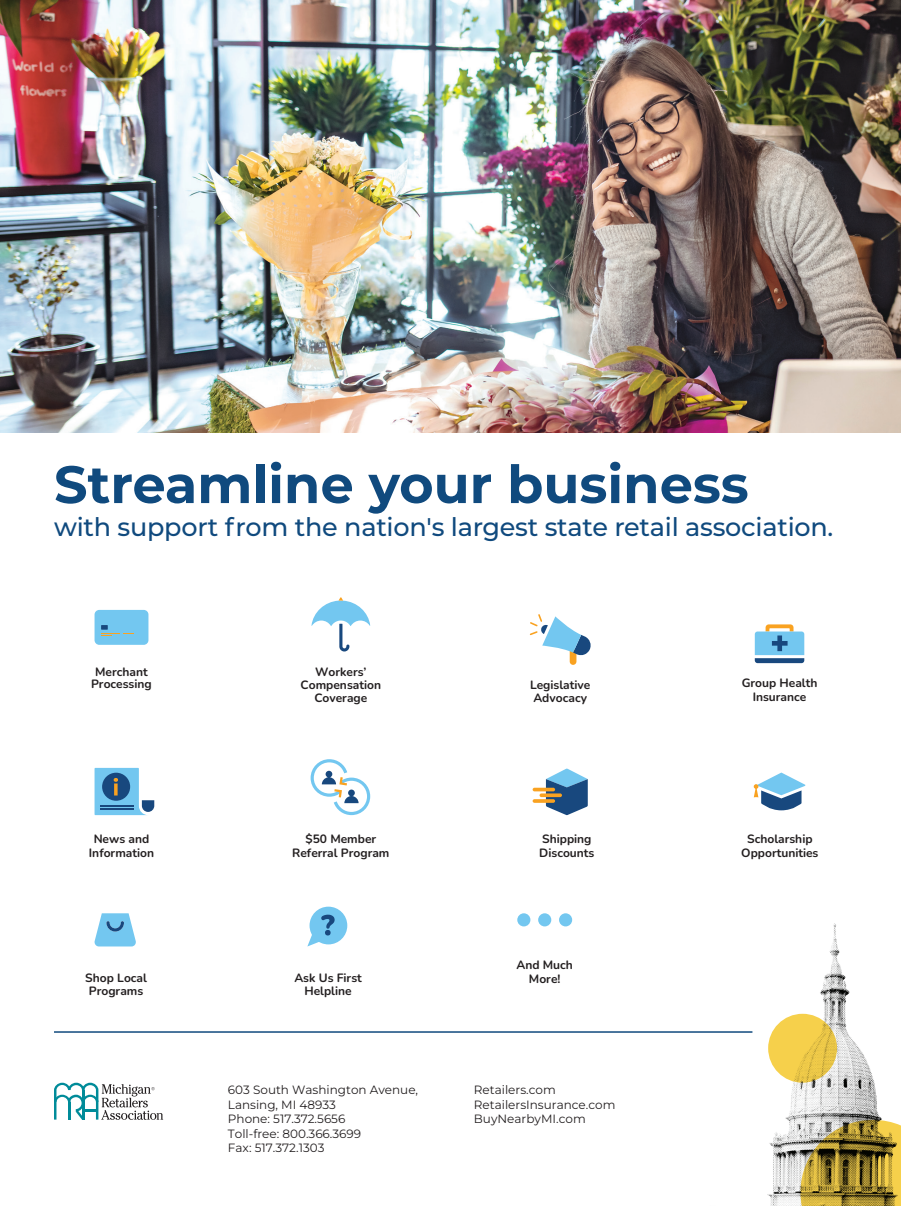
<style>
.page{position:relative;width:901px;height:1206px;background:#fff}
.page>*{position:absolute;margin:0;border:0;box-sizing:border-box;transform-origin:0 0}
.t1{font:700 52.5px "Montserrat";color:#104a7e}
.t2{font:500 25.5px "Montserrat";letter-spacing:-.01em;color:#104a7e}
.t3{font:200 12px/13.4px "Nunito";color:#231f20;text-align:center}
.t4{font:100 12px/14.4px "Montserrat";color:#231f20}
</style>
<div class="page">
<img style="left:0;top:0;width:901px;height:432px">
<svg style="left:546px;top:768px;width:42px;height:47px"></svg>
<svg style="left:532px;top:787px;width:23px;height:4px"></svg>
<svg style="left:539px;top:793px;width:23px;height:4px"></svg>
<hr style="left:532px;top:799px;width:23px;height:3px;background:#f9a221;border-radius:2px">
<svg style="left:754px;top:772px;width:51px;height:38px"></svg>
<svg style="left:94px;top:913px;width:42px;height:33px"></svg>
<div style="left:309px;top:906px;width:38px;height:38px;background:#73c7f0;border-radius:50%"></div>
<svg style="left:307px;top:914px;width:28px;height:32px"></svg>
<div style="left:95px;top:610px;width:53px;height:34px;background:#73c7f0;border-radius:5px"></div>
<svg style="left:101px;top:625px;width:32px;height:9px"></svg>
<svg style="left:311px;top:597px;width:59px;height:54px"></svg>
<svg style="left:529px;top:614px;width:62px;height:50px"></svg>
<svg style="left:95px;top:767px;width:59px;height:48px"></svg>
<hr style="left:100px;top:805px;width:33px;height:1px;background:#18487e">
<hr style="left:100px;top:808px;width:33px;height:1px;background:#18487e">
<svg style="left:310px;top:759px;width:61px;height:57px"></svg>
<svg style="left:755px;top:624px;width:49px;height:39px"></svg>
<div style="left:517px;top:913px;width:13px;height:13px;background:#73c7f0;border-radius:50%"></div>
<div style="left:538px;top:913px;width:13px;height:13px;background:#73c7f0;border-radius:50%"></div>
<div style="left:559px;top:913px;width:13px;height:13px;background:#73c7f0;border-radius:50%"></div>
<hr style="left:54px;top:1031px;width:698px;height:1px;background:#104a7e">
<svg style="left:54px;top:1082px;width:109px;height:37px"></svg>
<img style="left:631px;top:923px;width:251px;height:282px">
<svg style="left:800px;top:1119px;width:101px;height:86px"></svg>
<svg style="left:768px;top:1013px;width:69px;height:69px;fill:#f6d04b"></svg>
<h1 class="t1" style="left:54px;top:446px;width:696px">Streamline your business</h1>
<h2 class="t2" style="left:54px;top:509px;width:781px">with support from the nation's largest state retail association.</h2>
<p class="t3" style="left:91px;top:665px;width:62px;line-height:12px">Merchant<br>Processing</p>
<p class="t3" style="left:301px;top:664px;width:82px">Workers’<br>Compensation<br>Coverage</p>
<p class="t3" style="left:89px;top:832px;width:67px">News and<br>Information</p>
<p class="t3" style="left:292px;top:832px;width:99px">$50 Member<br>Referral Program</p>
<p class="t3" style="left:85px;top:970px;width:63px">Shop Local<br>Programs</p>
<p class="t3" style="left:294px;top:970px;width:69px">Ask Us First<br>Helpline</p>
<p class="t3" style="left:530px;top:677px;width:62px;text-align:left">Legislative<br>Advocacy</p>
<p class="t3" style="left:741px;top:676px;width:77px">Group Health<br>Insurance</p>
<p class="t3" style="left:539px;top:832px;width:57px;text-align:left">Shipping<br>Discounts</p>
<p class="t3" style="left:741px;top:832px;width:79px">Scholarship<br>Opportunities</p>
<p class="t3" style="left:516px;top:958px;width:58px">And Much<br>More!</p>
<p class="t4" style="left:228px;top:1082px;width:192px">603 South Washington Avenue,<br>Lansing, MI 48933<br>Phone: 517.372.5656<br>Toll-free: 800.366.3699<br>Fax: 517.372.1303</p>
<p class="t4" style="left:474px;top:1082px;width:143px">Retailers.com<br>RetailersInsurance.com<br>BuyNearbyMI.com</p>
</div>
